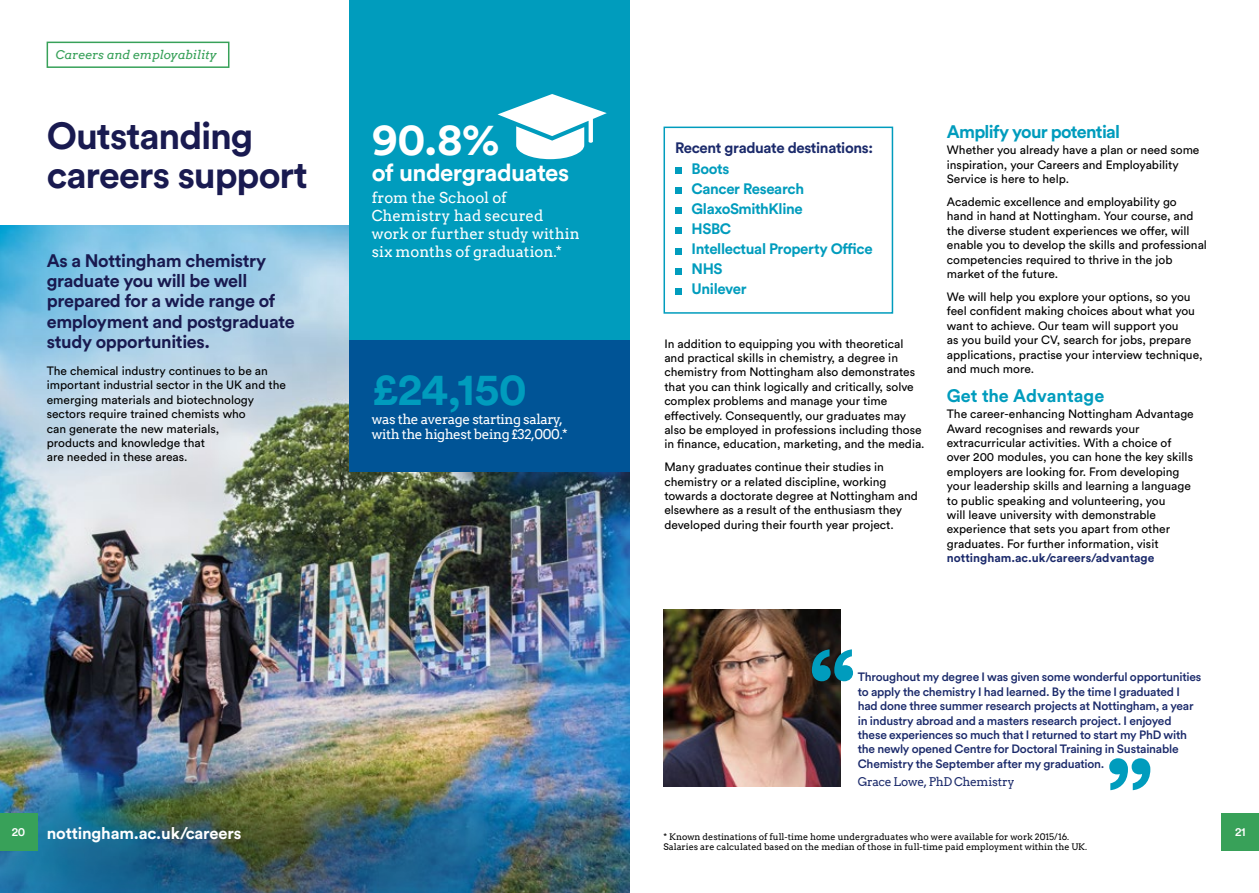
<style>
.page{position:relative;width:1259px;height:893px;background:#fff}
.page>*{position:absolute;margin:0;border:0;box-sizing:border-box;transform-origin:0 0}
.t1{font:700 45px "Circular Pro";color:#009cbd}
.t2{font:700 45px "Circular Pro";color:#fff}
.t3{font:700 37.5px/39px "Circular Pro";letter-spacing:-.03em;color:#191a50}
.t4{font:700 24px "Circular Pro";letter-spacing:-.02em;color:#fff}
.t5{font:700 18px/20.2px "Circular Pro";letter-spacing:-.02em;color:#191a50}
.t6{font:700 18px "Circular Pro";letter-spacing:-.04em;color:#009cbd}
.t7{font:700 18px "Circular Pro";color:#009cbd}
.t8{font:700 16.5px "Circular Pro";letter-spacing:-.01em;color:#fff}
.t9{font:15px/18px "Arvo";letter-spacing:-.005em;color:#fff}
.t10{font:700 15px/20.1px "Circular Pro";letter-spacing:-.025em;color:#009cbd}
.t11{font:700 15px "Circular Pro";letter-spacing:-.025em;color:#1b2a6b}
.t12{font:13.5px/15px "Arvo";letter-spacing:-.03em;color:#fff}
.t13{font:12px/14.4px "Circular Pro";color:#000}
.t14{font:500 12px/14.4px "Circular Pro";letter-spacing:-.02em;color:#1b2a6b}
.t15{font:700 12px "Circular Pro";color:#1b2a6b}
.t16{font:italic 12px "Arvo";color:#38a159}
.t17{font:12px "Arvo";letter-spacing:-.03em;color:#1b2a6b}
.t18{font:500 12px "Circular Pro";color:#fff}
.t19{font:9px/10.5px "Arvo";color:#000}
</style>
<div class="page">
<img style="left:0;top:225px;width:629px;height:668px">
<img style="left:0;top:750px;width:622px;height:143px">
<div style="left:0;top:813px;width:37px;height:37px;background:#38a159"></div>
<div style="left:1221px;top:813px;width:38px;height:37px;background:#38a159"></div>
<div style="left:47px;top:42px;width:182px;height:26px;border:2px solid #38a159"></div>
<div style="left:349px;top:0;width:280px;height:386px;background:#009cbd"></div>
<div style="left:663px;top:127px;width:230px;height:187px;border:2px solid #009cbd"></div>
<svg style="left:675px;top:168px;width:6px;height:6px"></svg>
<svg style="left:675px;top:188px;width:6px;height:6px"></svg>
<svg style="left:675px;top:208px;width:6px;height:6px"></svg>
<svg style="left:675px;top:228px;width:6px;height:6px"></svg>
<svg style="left:675px;top:248px;width:6px;height:6px"></svg>
<svg style="left:675px;top:268px;width:6px;height:6px"></svg>
<svg style="left:675px;top:288px;width:6px;height:6px"></svg>
<img style="left:663px;top:609px;width:177px;height:177px">
<svg style="left:812px;top:649px;width:41px;height:32px"></svg>
<svg style="left:1109px;top:758px;width:41px;height:32px"></svg>
<svg style="left:497px;top:94px;width:110px;height:65px"></svg>
<div style="left:349px;top:340px;width:280px;height:132px;background:#005496"></div>
<p class="t16" style="left:56px;top:47px;width:162px">Careers and employability</p>
<h2 class="t3" style="left:47px;top:115px;width:263px">Outstanding careers support</h2>
<h3 class="t5" style="left:47px;top:250px;width:249px">As a Nottingham chemistry graduate you will be well prepared for a wide range of employment and postgraduate study opportunities.</h3>
<p class="t13" style="left:47px;top:363px;width:241px">The chemical industry continues to be an important industrial sector in the UK and the emerging materials and biotechnology sectors require trained chemists who<br>can generate the new materials,<br>products and knowledge that<br>are needed in these areas.</p>
<h1 class="t2" style="left:372px;top:109px;width:130px">90.8%</h1>
<h3 class="t4" style="left:372px;top:156px;width:199px">of undergraduates</h3>
<p class="t9" style="left:372px;top:189px;width:210px">from the School of<br>Chemistry had secured work or further study within six months of graduation.*</p>
<h1 class="t1" style="left:372px;top:358px;width:157px">£24,150</h1>
<p class="t12" style="left:372px;top:412px;width:197px">was the average starting salary, with the highest being £32,000.*</p>
<p class="t11" style="left:675px;top:138px;width:199px">Recent graduate destinations:</p>
<p class="t10" style="left:691px;top:158px;width:182px">Boots<br>Cancer Research<br>GlaxoSmithKline<br>HSBC<br>Intellectual Property Office<br>NHS<br>Unilever</p>
<p class="t13" style="left:664px;top:336px;width:262px">In addition to equipping you with theoretical and practical skills in chemistry, a degree in chemistry from Nottingham also demonstrates that you can think logically and critically, solve complex problems and manage your time effectively. Consequently, our graduates may also be employed in professions including those in finance, education, marketing, and the media.</p>
<p class="t13" style="left:664px;top:459px;width:255px">Many graduates continue their studies in chemistry or a related discipline, working towards a doctorate degree at Nottingham and elsewhere as a result of the enthusiasm they developed during their fourth year project.</p>
<h3 class="t6" style="left:947px;top:119px;width:175px">Amplify your potential</h3>
<p class="t13" style="left:947px;top:142px;width:254px">Whether you already have a plan or need some inspiration, your Careers and Employability<br>Service is here to help.</p>
<p class="t13" style="left:947px;top:194px;width:262px">Academic excellence and employability go<br>hand in hand at Nottingham. Your course, and the diverse student experiences we offer, will enable you to develop the skills and professional competencies required to thrive in the job market of the future.</p>
<p class="t13" style="left:947px;top:289px;width:257px">We will help you explore your options, so you feel confident making choices about what you want to achieve. Our team will support you<br>as you build your CV, search for jobs, prepare applications, practise your interview technique, and much more.</p>
<h3 class="t7" style="left:947px;top:383px;width:159px">Get the Advantage</h3>
<p class="t13" style="left:947px;top:406px;width:248px">The career-enhancing Nottingham Advantage Award recognises and rewards your extracurricular activities. With a choice of over 200 modules, you can hone the key skills employers are looking for. From developing your leadership skills and learning a language to public speaking and volunteering, you<br>will leave university with demonstrable experience that sets you apart from other graduates. For further information, visit</p>
<p class="t15" style="left:947px;top:550px;width:209px">nottingham.ac.uk/careers/advantage</p>
<p class="t14" style="left:858px;top:669px;width:345px">Throughout my degree I was given some wonderful opportunities to apply the chemistry I had learned. By the time I graduated I had done three summer research projects at Nottingham, a year in industry abroad and a masters research project. I enjoyed these experiences so much that I returned to start my PhD with the newly opened Centre for Doctoral Training in Sustainable Chemistry the September after my graduation.</p>
<p class="t17" style="left:858px;top:775px;width:158px">Grace Lowe, PhD Chemistry</p>
<h3 class="t8" style="left:47px;top:821px;width:196px">nottingham.ac.uk/careers</h3>
<p class="t18" style="left:12px;top:824px;width:15px">20</p>
<p class="t18" style="left:1235px;top:824px;width:12px">21</p>
<p class="t19" style="left:663px;top:831px;width:425px">* Known destinations of full-time home undergraduates who were available for work 2015/16.<br>Salaries are calculated based on the median of those in full-time paid employment within the UK.</p>
</div>
